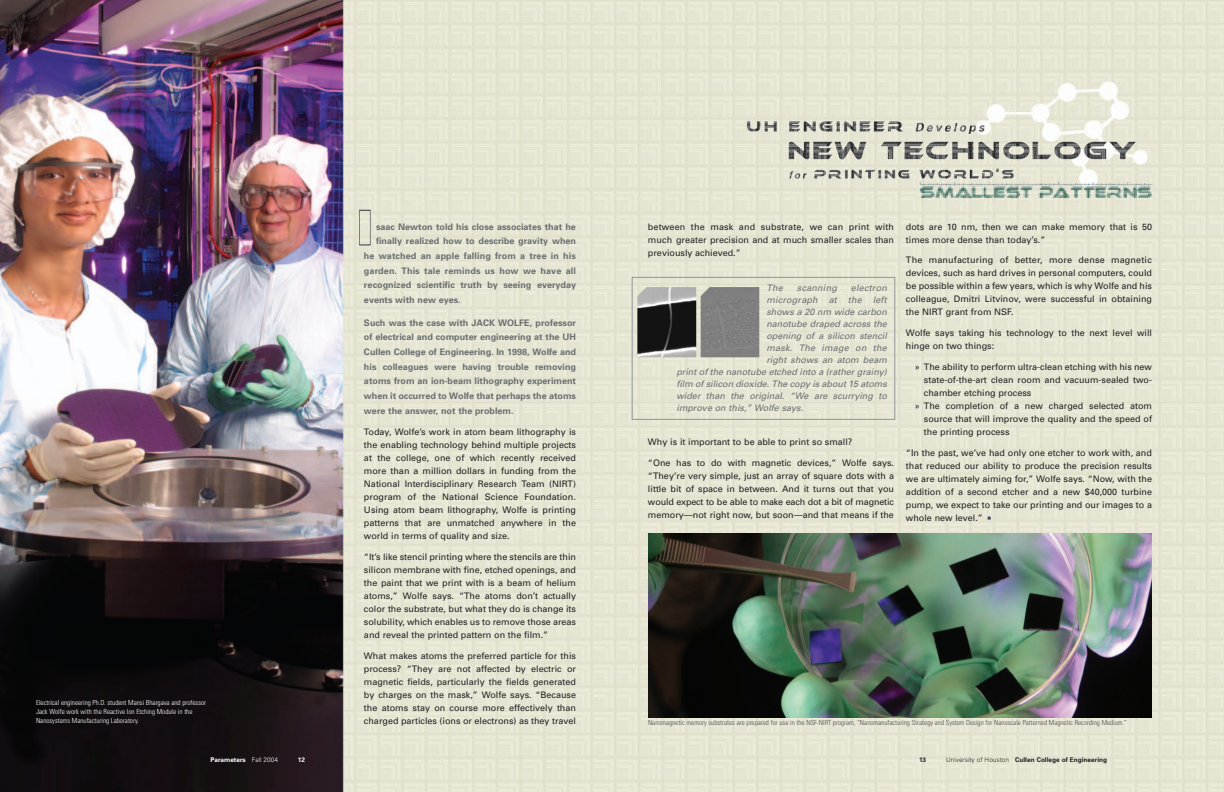
<style>
.page{position:relative;width:1224px;height:792px;background:#fff}
.page>*{position:absolute;margin:0;border:0;box-sizing:border-box;transform-origin:0 0}
.t1{font:9px/13px "Univers";color:#231f20;text-align:justify}
.t2{font:700 9px/14.7px "Univers";color:#6c6d70;text-align:justify}
.t3{font:italic 9px "Univers";color:#6c6d70}
.t4{font:italic 9px "Univers";letter-spacing:.02em;color:#6c6d70}
.t5{font:300 condensed 7px "Univers";color:#4b4c4d}
.t6{font:300 condensed 7px/9px "Univers";color:#fff}
.t7{font:700 6.5px "Univers";color:#231f20}
.t8{font:700 6.5px "Univers";color:#fff}
.s1{font-weight:300}
</style>
<div class="page">
<img style="left:0;top:0;width:1224px;height:792px">
<img style="left:648px;top:534px;width:504px;height:184px">
<div style="left:359px;top:210px;width:12px;height:35px;border:1px solid #57585a"></div>
<div style="left:632px;top:277px;width:263px;height:143px;border:1px solid #939598"></div>
<img style="left:637px;top:287px;width:59px;height:70px">
<div style="left:701px;top:287px;width:58px;height:70px;background:#7f7f7f"></div>
<p class="t6" style="left:36px;top:699px;width:172px">Electrical engineering Ph.D. student Mansi Bhargava and professor<br>Jack Wolfe work with the Reactive Ion Etching Module in the<br>Nanosystems Manufacturing Laboratory.</p>
<p class="t2" style="left:376px;top:220px;width:201px">saac Newton told his close associates that he</p>
<p class="t2" style="left:376px;top:234px;width:201px">finally realized how to describe gravity when</p>
<p class="t2" style="left:364px;top:249px;width:214px">he watched an apple falling from a tree in his</p>
<p class="t2" style="left:364px;top:264px;width:213px">garden. This tale reminds us how we have all</p>
<p class="t2" style="left:364px;top:279px;width:214px">recognized scientific truth by seeing everyday</p>
<p class="t2" style="left:364px;top:293px;width:98px">events with new eyes.</p>
<p class="t2" style="left:364px;top:316px;width:214px">Such was the case with JACK WOLFE, professor of electrical and computer engineering at the UH Cullen College of Engineering. In 1998, Wolfe and his colleagues were having trouble removing atoms from an ion-beam lithography experiment when it occurred to Wolfe that perhaps the atoms were the answer, not the problem.</p>
<p class="t1" style="left:364px;top:426px;width:214px">Today, Wolfe’s work in atom beam lithography is the enabling technology behind multiple projects at the college, one of which recently received more than a million dollars in funding from the National Interdisciplinary Research Team (NIRT) program of the National Science Foundation.<br>Using atom beam lithography, Wolfe is printing patterns that are unmatched anywhere in the world in terms of quality and size.</p>
<p class="t1" style="left:364px;top:551px;width:214px">“It’s like stencil printing where the stencils are thin silicon membrane with fine, etched openings, and the paint that we print with is a beam of helium atoms,” Wolfe says. “The atoms don’t actually color the substrate, but what they do is change its solubility, which enables us to remove those areas and reveal the printed pattern on the film.”</p>
<p class="t1" style="left:364px;top:650px;width:214px">What makes atoms the preferred particle for this process? “They are not affected by electric or magnetic fields, particularly the fields generated by charges on the mask,” Wolfe says. “Because the atoms stay on course more effectively than charged particles (ions or electrons) as they travel</p>
<p class="t1" style="left:648px;top:221px;width:248px">between the mask and substrate, we can print with much greater precision and at much smaller scales than previously achieved.”</p>
<p class="t3" style="left:766px;top:284px;width:18px">The</p>
<p class="t4" style="left:797px;top:284px;width:41px">scanning</p>
<p class="t4" style="left:851px;top:284px;width:37px">electron</p>
<p class="t4" style="left:766px;top:296px;width:122px">micrograph at the left</p>
<p class="t3" style="left:766px;top:308px;width:122px">shows a 20 nm wide carbon</p>
<p class="t3" style="left:766px;top:320px;width:122px">nanotube draped across the</p>
<p class="t3" style="left:766px;top:332px;width:122px">opening of a silicon stencil</p>
<p class="t4" style="left:766px;top:344px;width:122px">mask. The image on the</p>
<p class="t3" style="left:766px;top:356px;width:122px">right shows an atom beam</p>
<p class="t3" style="left:676px;top:368px;width:212px">print of the nanotube etched into a (rather grainy)</p>
<p class="t3" style="left:676px;top:380px;width:212px">film of silicon dioxide. The copy is about 15 atoms</p>
<p class="t3" style="left:676px;top:392px;width:212px">wider than the original. “We are scurrying to</p>
<p class="t3" style="left:676px;top:404px;width:128px">improve on this,” Wolfe says.</p>
<p class="t1" style="left:648px;top:437px;width:206px">Why is it important to be able to print so small?</p>
<p class="t1" style="left:648px;top:458px;width:248px">“One has to do with magnetic devices,” Wolfe says. “They’re very simple, just an array of square dots with a little bit of space in between. And it turns out that you would expect to be able to make each dot a bit of magnetic memory—not right now, but soon—and that means if the</p>
<p class="t1" style="left:906px;top:221px;width:248px">dots are 10 nm, then we can make memory that is 50 times more dense than today’s.”</p>
<p class="t1" style="left:906px;top:255px;width:248px">The manufacturing of better, more dense magnetic devices, such as hard drives in personal computers, could be possible within a few years, which is why Wolfe and his colleague, Dmitri Litvinov, were successful in obtaining the NIRT grant from NSF.</p>
<p class="t1" style="left:906px;top:328px;width:248px">Wolfe says taking his technology to the next level will hinge on two things:</p>
<p class="t1" style="left:915px;top:361px;width:239px">» The ability to perform ultra-clean etching with his new</p>
<p class="t1" style="left:924px;top:374px;width:230px">state-of-the-art clean room and vacuum-sealed two-</p>
<p class="t1" style="left:924px;top:387px;width:109px">chamber etching process</p>
<p class="t1" style="left:915px;top:400px;width:239px">» The completion of a new charged selected atom</p>
<p class="t1" style="left:924px;top:413px;width:230px">source that will improve the quality and the speed of</p>
<p class="t1" style="left:924px;top:426px;width:87px">the printing process</p>
<p class="t1" style="left:906px;top:447px;width:248px">“In the past, we’ve had only one etcher to work with, and that reduced our ability to produce the precision results we are ultimately aiming for,” Wolfe says. “Now, with the addition of a second etcher and a new $40,000 turbine pump, we expect to take our printing and our images to a whole new level.”</p>
<p class="t5" style="left:648px;top:720px;width:480px">Nanomagnetic memory substrates are prepared for use in the NSF-NIRT program, “Nanomanufacturing Strategy and System Design for Nanoscale Patterned Magnetic Recording Medium.”</p>
<p class="t8" style="left:210px;top:757px;width:69px">Parameters <span class="s1">Fall 2004</span></p>
<p class="t8" style="left:298px;top:757px;width:9px">12</p>
<p class="t7" style="left:919px;top:757px;width:9px">13</p>
<p class="t7" style="left:946px;top:757px;width:163px"><span class="s1">University of Houston</span> Cullen College of Engineering</p>
</div>
